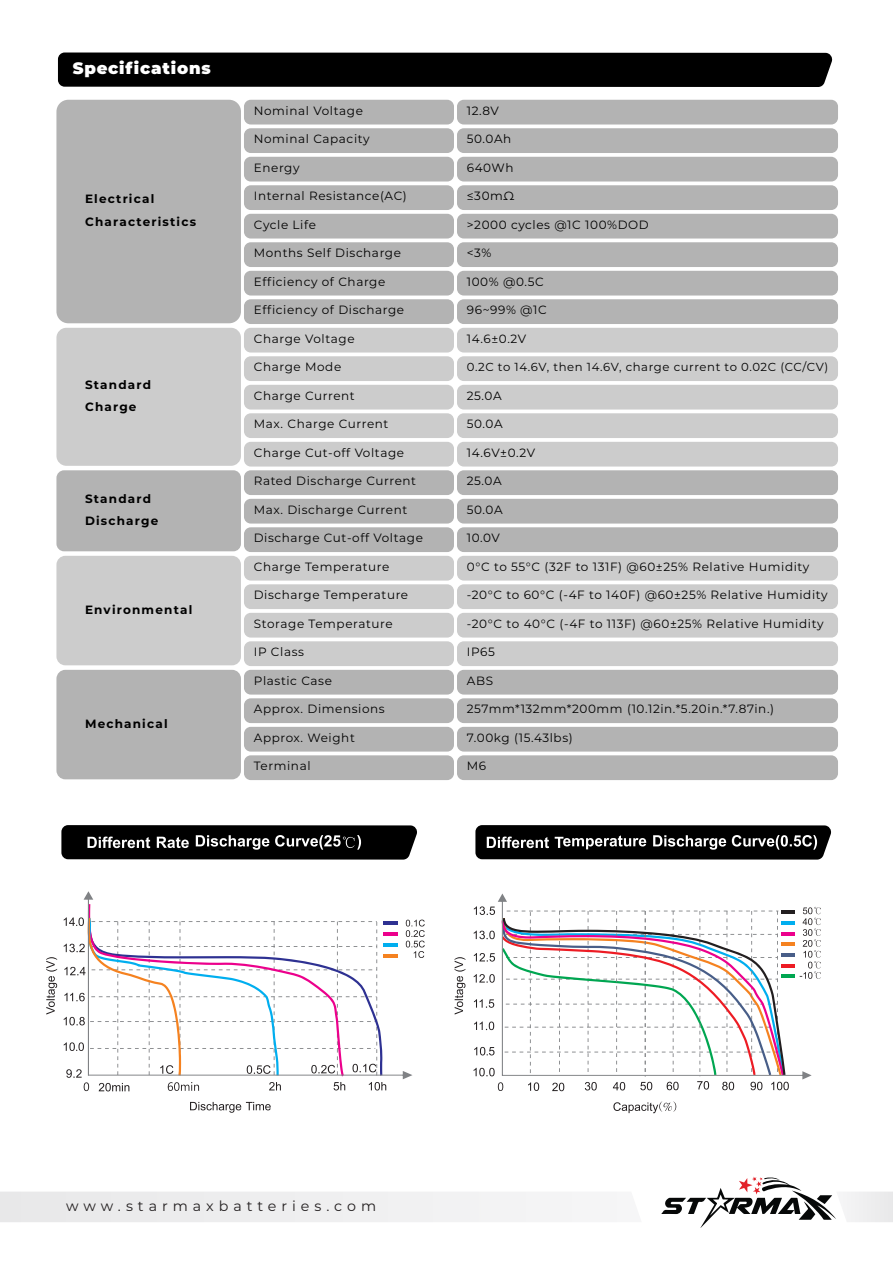
<style>
.page{position:relative;width:893px;height:1263px;background:#fff}
.page>*{position:absolute;margin:0;border:0;box-sizing:border-box;transform-origin:0 0}
.t1{font:900 16.5px "Montserrat";letter-spacing:.05em;color:#fff}
.t2{font:14.25px "Montserrat";letter-spacing:.35em;color:#231f20}
.t3{font:12px "Montserrat";letter-spacing:.05em;color:#000}
.t4{font:700 12px/22.5px "Montserrat";letter-spacing:.1em;color:#000}
.t5{font:11.7px "Montserrat";letter-spacing:.05em;color:#000}
</style>
<div class="page">
<svg style="left:46px;top:957px;width:11px;height:57px"></svg>
<svg style="left:190px;top:1102px;width:81px;height:11px"></svg>
<svg style="left:61px;top:825px;width:356px;height:34px;background:#1e1e1e"></svg>
<svg style="left:412px;top:919px;width:13px;height:39px"></svg>
<svg style="left:475px;top:825px;width:356px;height:34px;background:#242424"></svg>
<svg style="left:454px;top:957px;width:11px;height:57px"></svg>
<svg style="left:613px;top:1101px;width:63px;height:12px"></svg>
<svg style="left:64px;top:917px;width:322px;height:174px"></svg>
<svg style="left:812px;top:907px;width:9px;height:72px"></svg>
<svg style="left:84px;top:891px;width:328px;height:188px"></svg>
<svg style="left:498px;top:893px;width:314px;height:186px"></svg>
<svg style="left:474px;top:906px;width:320px;height:185px"></svg>
<div style="left:58px;top:53px;width:775px;height:34px;background:#000"></div>
<div style="left:0;top:1192px;width:572px;height:30px;background:#eeeeef"></div>
<svg style="left:661px;top:1176px;width:232px;height:52px"></svg>
<div style="left:56px;top:100px;width:185px;height:223px;background:#b3b3b3;border-radius:12px"></div>
<div style="left:56px;top:328px;width:185px;height:138px;background:#ccc;border-radius:10px"></div>
<div style="left:56px;top:470px;width:185px;height:81px;background:#b3b3b3;border-radius:8px"></div>
<div style="left:56px;top:556px;width:185px;height:109px;background:#ccc;border-radius:9px"></div>
<div style="left:56px;top:670px;width:185px;height:109px;background:#b3b3b3;border-radius:9px"></div>
<div style="left:244px;top:100px;width:210px;height:25px;background:#b3b3b3;border-radius:7px"></div>
<div style="left:457px;top:100px;width:381px;height:25px;background:#b3b3b3;border-radius:7px"></div>
<div style="left:244px;top:128px;width:210px;height:25px;background:#b3b3b3;border-radius:7px"></div>
<div style="left:457px;top:128px;width:381px;height:25px;background:#b3b3b3;border-radius:7px"></div>
<div style="left:244px;top:157px;width:210px;height:25px;background:#b3b3b3;border-radius:7px"></div>
<div style="left:457px;top:157px;width:381px;height:25px;background:#b3b3b3;border-radius:7px"></div>
<div style="left:244px;top:185px;width:210px;height:25px;background:#b3b3b3;border-radius:7px"></div>
<div style="left:457px;top:185px;width:381px;height:25px;background:#b3b3b3;border-radius:7px"></div>
<div style="left:244px;top:214px;width:210px;height:25px;background:#b3b3b3;border-radius:7px"></div>
<div style="left:457px;top:214px;width:381px;height:25px;background:#b3b3b3;border-radius:7px"></div>
<div style="left:244px;top:242px;width:210px;height:25px;background:#b3b3b3;border-radius:7px"></div>
<div style="left:457px;top:242px;width:381px;height:25px;background:#b3b3b3;border-radius:7px"></div>
<div style="left:244px;top:271px;width:210px;height:25px;background:#b3b3b3;border-radius:7px"></div>
<div style="left:457px;top:271px;width:381px;height:25px;background:#b3b3b3;border-radius:7px"></div>
<div style="left:244px;top:299px;width:210px;height:25px;background:#b3b3b3;border-radius:7px"></div>
<div style="left:457px;top:299px;width:381px;height:25px;background:#b3b3b3;border-radius:7px"></div>
<div style="left:244px;top:328px;width:210px;height:25px;background:#ccc;border-radius:7px"></div>
<div style="left:457px;top:328px;width:381px;height:25px;background:#ccc;border-radius:7px"></div>
<div style="left:244px;top:356px;width:210px;height:25px;background:#ccc;border-radius:7px"></div>
<div style="left:457px;top:356px;width:381px;height:25px;background:#ccc;border-radius:7px"></div>
<div style="left:244px;top:385px;width:210px;height:25px;background:#ccc;border-radius:7px"></div>
<div style="left:457px;top:385px;width:381px;height:25px;background:#ccc;border-radius:7px"></div>
<div style="left:244px;top:413px;width:210px;height:25px;background:#ccc;border-radius:7px"></div>
<div style="left:457px;top:413px;width:381px;height:25px;background:#ccc;border-radius:7px"></div>
<div style="left:244px;top:442px;width:210px;height:25px;background:#ccc;border-radius:7px"></div>
<div style="left:457px;top:442px;width:381px;height:25px;background:#ccc;border-radius:7px"></div>
<div style="left:244px;top:470px;width:210px;height:25px;background:#b3b3b3;border-radius:7px"></div>
<div style="left:457px;top:470px;width:381px;height:25px;background:#b3b3b3;border-radius:7px"></div>
<div style="left:244px;top:499px;width:210px;height:25px;background:#b3b3b3;border-radius:7px"></div>
<div style="left:457px;top:499px;width:381px;height:25px;background:#b3b3b3;border-radius:7px"></div>
<div style="left:244px;top:527px;width:210px;height:25px;background:#b3b3b3;border-radius:7px"></div>
<div style="left:457px;top:527px;width:381px;height:25px;background:#b3b3b3;border-radius:7px"></div>
<div style="left:244px;top:556px;width:210px;height:25px;background:#ccc;border-radius:7px"></div>
<div style="left:457px;top:556px;width:381px;height:25px;background:#ccc;border-radius:7px"></div>
<div style="left:244px;top:584px;width:210px;height:25px;background:#ccc;border-radius:7px"></div>
<div style="left:457px;top:584px;width:381px;height:25px;background:#ccc;border-radius:7px"></div>
<div style="left:244px;top:613px;width:210px;height:25px;background:#ccc;border-radius:7px"></div>
<div style="left:457px;top:613px;width:381px;height:25px;background:#ccc;border-radius:7px"></div>
<div style="left:244px;top:641px;width:210px;height:25px;background:#ccc;border-radius:7px"></div>
<div style="left:457px;top:641px;width:381px;height:25px;background:#ccc;border-radius:7px"></div>
<div style="left:244px;top:670px;width:210px;height:25px;background:#b3b3b3;border-radius:7px"></div>
<div style="left:457px;top:670px;width:381px;height:25px;background:#b3b3b3;border-radius:7px"></div>
<div style="left:244px;top:698px;width:210px;height:25px;background:#b3b3b3;border-radius:7px"></div>
<div style="left:457px;top:698px;width:381px;height:25px;background:#b3b3b3;border-radius:7px"></div>
<div style="left:244px;top:727px;width:210px;height:25px;background:#b3b3b3;border-radius:7px"></div>
<div style="left:457px;top:727px;width:381px;height:25px;background:#b3b3b3;border-radius:7px"></div>
<div style="left:244px;top:755px;width:210px;height:25px;background:#b3b3b3;border-radius:7px"></div>
<div style="left:457px;top:755px;width:381px;height:25px;background:#b3b3b3;border-radius:7px"></div>
<h1 class="t1" style="left:73px;top:56px;width:140px">Specifications</h1>
<p class="t4" style="left:85px;top:187px;width:113px">Electrical<br>Characteristics</p>
<p class="t4" style="left:85px;top:372px;width:68px">Standard<br>Charge</p>
<p class="t4" style="left:85px;top:486px;width:75px">Standard<br>Discharge</p>
<p class="t4" style="left:85px;top:597px;width:109px">Environmental</p>
<p class="t4" style="left:85px;top:711px;width:84px">Mechanical</p>
<p class="t3" style="left:254px;top:102px;width:111px">Nominal Voltage</p>
<p class="t3" style="left:467px;top:102px;width:34px">12.8V</p>
<p class="t3" style="left:254px;top:131px;width:117px">Nominal Capacity</p>
<p class="t3" style="left:467px;top:131px;width:46px">50.0Ah</p>
<p class="t3" style="left:254px;top:159px;width:47px">Energy</p>
<p class="t3" style="left:467px;top:159px;width:48px">640Wh</p>
<p class="t3" style="left:254px;top:188px;width:155px">Internal Resistance(AC)</p>
<p class="t3" style="left:467px;top:188px;width:49px">≤30mΩ</p>
<p class="t3" style="left:254px;top:216px;width:64px">Cycle Life</p>
<p class="t3" style="left:467px;top:216px;width:184px">&gt;2000 cycles @1C 100%DOD</p>
<p class="t3" style="left:254px;top:245px;width:149px">Months Self Discharge</p>
<p class="t3" style="left:467px;top:245px;width:26px">&lt;3%</p>
<p class="t3" style="left:254px;top:273px;width:133px">Efficiency of Charge</p>
<p class="t3" style="left:467px;top:273px;width:78px">100% @0.5C</p>
<p class="t3" style="left:254px;top:302px;width:152px">Efficiency of Discharge</p>
<p class="t3" style="left:467px;top:302px;width:81px">96~99% @1C</p>
<p class="t3" style="left:254px;top:330px;width:102px">Charge Voltage</p>
<p class="t3" style="left:467px;top:330px;width:61px">14.6±0.2V</p>
<p class="t3" style="left:254px;top:359px;width:89px">Charge Mode</p>
<p class="t3" style="left:254px;top:387px;width:103px">Charge Current</p>
<p class="t3" style="left:467px;top:387px;width:36px">25.0A</p>
<p class="t3" style="left:254px;top:416px;width:136px">Max. Charge Current</p>
<p class="t3" style="left:467px;top:416px;width:37px">50.0A</p>
<p class="t3" style="left:254px;top:444px;width:152px">Charge Cut-off Voltage</p>
<p class="t3" style="left:467px;top:444px;width:70px">14.6V±0.2V</p>
<p class="t3" style="left:254px;top:473px;width:164px">Rated Discharge Current</p>
<p class="t3" style="left:467px;top:473px;width:36px">25.0A</p>
<p class="t3" style="left:254px;top:501px;width:155px">Max. Discharge Current</p>
<p class="t3" style="left:467px;top:501px;width:37px">50.0A</p>
<p class="t3" style="left:254px;top:530px;width:171px">Discharge Cut-off Voltage</p>
<p class="t3" style="left:467px;top:530px;width:34px">10.0V</p>
<p class="t3" style="left:254px;top:558px;width:137px">Charge Temperature</p>
<p class="t3" style="left:467px;top:558px;width:344px">0°C to 55°C (32F to 131F) @60±25% Relative Humidity</p>
<p class="t3" style="left:254px;top:587px;width:156px">Discharge Temperature</p>
<p class="t3" style="left:467px;top:587px;width:362px">-20°C to 60°C (-4F to 140F) @60±25% Relative Humidity</p>
<p class="t3" style="left:254px;top:615px;width:141px">Storage Temperature</p>
<p class="t3" style="left:467px;top:615px;width:358px">-20°C to 40°C (-4F to 113F) @60±25% Relative Humidity</p>
<p class="t3" style="left:254px;top:644px;width:52px">IP Class</p>
<p class="t3" style="left:467px;top:644px;width:30px">IP65</p>
<p class="t3" style="left:254px;top:672px;width:80px">Plastic Case</p>
<p class="t3" style="left:467px;top:672px;width:28px">ABS</p>
<p class="t3" style="left:254px;top:701px;width:133px">Approx. Dimensions</p>
<p class="t3" style="left:467px;top:701px;width:309px">257mm*132mm*200mm (10.12in.*5.20in.*7.87in.)</p>
<p class="t3" style="left:254px;top:729px;width:103px">Approx. Weight</p>
<p class="t3" style="left:467px;top:729px;width:107px">7.00kg (15.43lbs)</p>
<p class="t3" style="left:254px;top:758px;width:58px">Terminal</p>
<p class="t3" style="left:467px;top:758px;width:21px">M6</p>
<p class="t5" style="left:467px;top:359px;width:363px">0.2C to 14.6V, then 14.6V, charge current to 0.02C (CC/CV)</p>
<p class="t2" style="left:66px;top:1196px;width:312px">www.starmaxbatteries.com</p>
</div>
